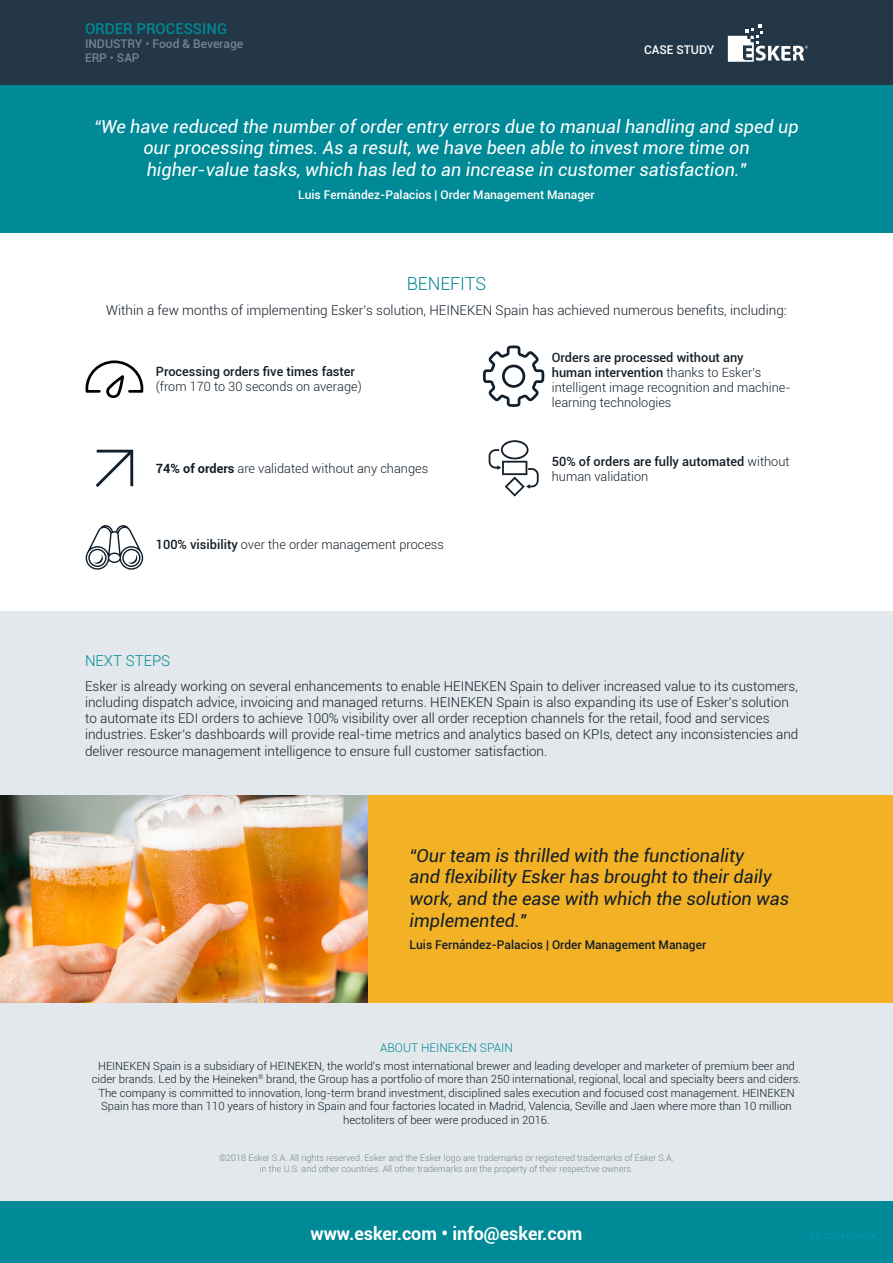
<style>
.page{position:relative;width:893px;height:1263px;background:#fff}
.page>*{position:absolute;margin:0;border:0;box-sizing:border-box;transform-origin:0 0}
.t1{font:italic 18px/21.6px "Roboto";color:#fff;text-align:center}
.t2{font:italic 18px/21.6px "Roboto";color:#121e29}
.t3{font:700 18px "Roboto";color:#fff}
.t4{font:300 18px "Roboto";color:#008996}
.t5{font:500 15px "Roboto";color:#008996}
.t6{font:300 15px "Roboto";color:#008996}
.t7{font:300 13.5px/16.2px "Roboto";color:#121e29}
.t8{font:300 12.75px/15px "Roboto";color:#121e29}
.t9{font:500 12.75px/15px "Roboto";color:#121e29}
.t10{font:500 12px "Roboto";color:#fff}
.t11{font:500 12px "Roboto";color:#121e29}
.t12{font:500 12px/14.4px "Roboto";color:#738592}
.t13{font:300 12px "Roboto";color:#008996}
.t14{font:300 11.25px/13.5px "Roboto";color:#121e29;text-align:center}
.t15{font:300 9px/10.8px "Roboto";color:#738592;text-align:center}
.s1{font-weight:400}
.s2{font-weight:700}
.s3{font-weight:500}
.s4{font-weight:300}
</style>
<div class="page">
<div style="left:0;top:1002px;width:893px;height:199px;background:#e2e8eb"></div>
<div style="left:0;top:612px;width:893px;height:207px;background:#e2e8eb"></div>
<div style="left:367px;top:795px;width:526px;height:207px;background:#f3b125"></div>
<div style="left:0;top:0;width:893px;height:85px;background:#233746"></div>
<svg style="left:728px;top:24px;width:80px;height:38px"></svg>
<img style="left:0;top:795px;width:367px;height:207px">
<svg style="left:96px;top:450px;width:37px;height:37px"></svg>
<svg style="left:489px;top:440px;width:50px;height:57px"></svg>
<svg style="left:86px;top:525px;width:57px;height:45px"></svg>
<svg style="left:86px;top:360px;width:57px;height:38px"></svg>
<div style="left:0;top:85px;width:893px;height:148px;background:#008996"></div>
<svg style="left:483px;top:345px;width:61px;height:62px"></svg>
<div style="left:0;top:1201px;width:893px;height:62px;background:#008996"></div>
<p class="t5" style="left:85px;top:18px;width:144px">ORDER PROCESSING</p>
<p class="t12" style="left:85px;top:36px;width:160px">INDUSTRY <span class="s1">•</span> Food &amp; Beverage<br>ERP <span class="s1">•</span> SAP</p>
<p class="t10" style="left:644px;top:41px;width:72px">CASE STUDY</p>
<h1 class="t1" style="left:94px;top:115px;width:706px">“We have reduced the number of order entry errors due to manual handling and sped up our processing times. As a result, we have been able to invest more time on higher-value tasks, which has led to an increase in customer satisfaction."</h1>
<p class="t10" style="left:298px;top:186px;width:298px">Luis Fernández-Palacios | Order Management Manager</p>
<h1 class="t4" style="left:407px;top:271px;width:81px">BENEFITS</h1>
<p class="t7" style="left:106px;top:301px;width:682px">Within a few months of implementing Esker's solution, HEINEKEN Spain has achieved numerous benefits, including:</p>
<p class="t9" style="left:156px;top:363px;width:201px">Processing orders five times faster</p>
<p class="t8" style="left:156px;top:378px;width:207px">(from 170 to 30 seconds on average)</p>
<p class="t8" style="left:156px;top:461px;width:274px"><span class="s2">74% of orders</span> are validated without any changes</p>
<p class="t8" style="left:156px;top:537px;width:289px"><span class="s3">100% visibility</span> over the order management process</p>
<p class="t8" style="left:552px;top:349px;width:240px"><span class="s3">Orders are processed without any<br>human intervention</span> thanks to Esker's intelligent image recognition and machine&shy;learning technologies</p>
<p class="t9" style="left:552px;top:453px;width:239px">50% of orders are fully automated <span class="s4">without human validation</span></p>
<p class="t6" style="left:85px;top:650px;width:87px">NEXT STEPS</p>
<p class="t7" style="left:85px;top:677px;width:715px">Esker is already working on several enhancements to enable HEINEKEN Spain to deliver increased value to its customers, including dispatch advice, invoicing and managed returns. HEINEKEN Spain is also expanding its use of Esker's solution to automate its EDI orders to achieve 100% visibility over all order reception channels for the retail, food and services industries. Esker's dashboards will provide real-time metrics and analytics based on KPIs, detect any inconsistencies and deliver resource management intelligence to ensure full customer satisfaction.</p>
<h1 class="t2" style="left:410px;top:844px;width:381px">“Our team is thrilled with the functionality<br>and flexibility Esker has brought to their daily work, and the ease with which the solution was implemented."</h1>
<p class="t11" style="left:410px;top:937px;width:298px">Luis Fernández-Palacios | Order Management Manager</p>
<p class="t13" style="left:380px;top:1039px;width:134px">ABOUT HEINEKEN SPAIN</p>
<p class="t14" style="left:92px;top:1058px;width:711px">HEINEKEN Spain is a subsidiary of HEINEKEN, the world’s most international brewer and leading developer and marketer of premium beer and cider brands. Led by the Heineken<sup>®</sup> brand, the Group has a portfolio of more than 250 international, regional, local and specialty beers and ciders.<br>The company is committed to innovation, long-term brand investment, disciplined sales execution and focused cost management. HEINEKEN Spain has more than 110 years of history in Spain and four factories located in Madrid, Valencia, Seville and Jaen where more than 10 million hectoliters of beer were produced in 2016.</p>
<p class="t15" style="left:219px;top:1152px;width:456px">©2018 Esker S.A. All rights reserved. Esker and the Esker logo are trademarks or registered trademarks of Esker S.A. in the U.S. and other countries. All other trademarks are the property of their respective owners.</p>
<h1 class="t3" style="left:310px;top:1221px;width:273px">www.esker.com • info@esker.com</h1>
</div>
